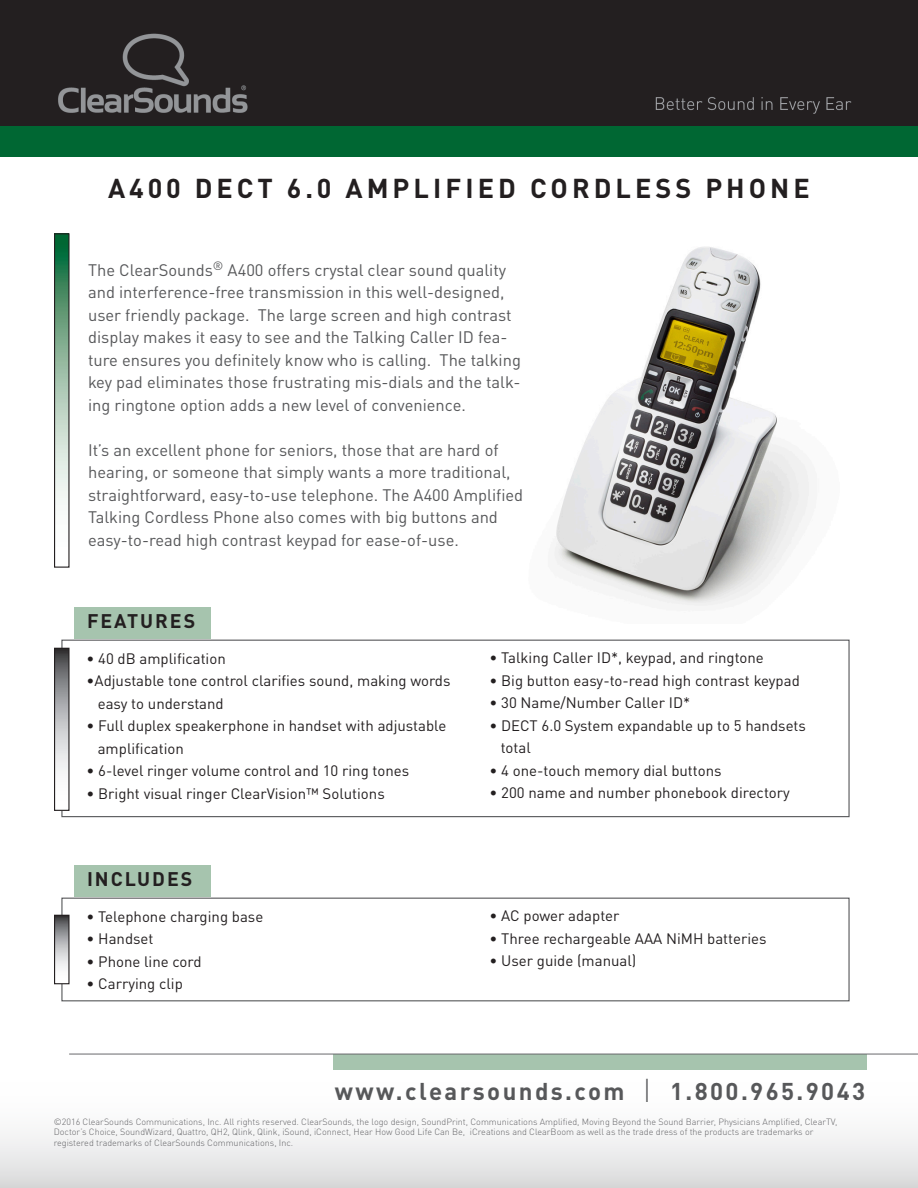
<style>
.page{position:relative;width:918px;height:1188px;background:#fff}
.page>*{position:absolute;margin:0;border:0;box-sizing:border-box;transform-origin:0 0}
.t1{font:700 27px "DINOT";letter-spacing:.15em;color:#231f20}
.t2{font:700 24px "DINOT";letter-spacing:.1em;color:#57585a}
.t3{font:700 19.5px "DINOT";letter-spacing:.1em;color:#231f20}
.t4{font:16.5px/22.5px "DINOT";color:#57585a}
.t5{font:15px/22.5px "DINOT";color:#231f20}
.t6{font:300 9px/10.5px "DINOT";color:#636366}
.s1{font-weight:300;font-size:27px}
</style>
<div class="page">
<div style="left:75px;top:607px;width:136px;height:32px;background:#a6c4ae"></div>
<div style="left:61px;top:640px;width:789px;height:177px;border:1px solid #57585a"></div>
<div style="left:0;top:0;width:918px;height:126px;background:#231f20"></div>
<div style="left:0;top:126px;width:918px;height:31px;background:#006733"></div>
<div style="left:0;top:1075px;width:918px;height:113px;background:linear-gradient(to bottom,#fff,#dededf)"></div>
<svg style="left:56px;top:235px;width:12px;height:270px;background:#8db79e"></svg>
<div style="left:54px;top:233px;width:16px;height:335px;border:1px solid #231f20"></div>
<svg style="left:56px;top:650px;width:12px;height:159px"></svg>
<div style="left:54px;top:648px;width:16px;height:163px;border:1px solid #231f20"></div>
<div style="left:334px;top:1055px;width:533px;height:15px;background:#a6c4ae"></div>
<hr style="left:69px;top:1054px;width:849px;height:1px;background:#69696c">
<img style="left:554px;top:247px;width:255px;height:359px">
<div style="left:75px;top:865px;width:136px;height:32px;background:#a6c4ae"></div>
<div style="left:61px;top:898px;width:789px;height:103px;border:1px solid #57585a"></div>
<svg style="left:56px;top:917px;width:12px;height:65px"></svg>
<div style="left:54px;top:915px;width:16px;height:69px;border:1px solid #231f20"></div>
<h1 class="t1" style="left:108px;top:170px;width:703px">A400 DECT 6.0 AMPLIFIED CORDLESS PHONE</h1>
<p class="t4" style="left:88px;top:258px;width:434px">The ClearSounds<sup>®</sup> A400 offers crystal clear sound quality and interference-free transmission in this well-designed, user friendly package. The large screen and high contrast display makes it easy to see and the Talking Caller ID fea&shy;ture ensures you definitely know who is calling. The talking key pad eliminates those frustrating mis-dials and the talk&shy;ing ringtone option adds a new level of convenience.</p>
<p class="t4" style="left:88px;top:438px;width:437px">It’s an excellent phone for seniors, those that are hard of hearing, or someone that simply wants a more traditional, straightforward, easy-to-use telephone. The A400 Amplified Talking Cordless Phone also comes with big buttons and easy-to-read high contrast keypad for ease-of-use.</p>
<p class="t3" style="left:87px;top:608px;width:110px">FEATURES</p>
<p class="t5" style="left:87px;top:647px;width:141px">• 40 dB amplification</p>
<p class="t5" style="left:98px;top:669px;width:354px;text-indent:-11px">•Adjustable tone control clarifies sound, making words easy to understand</p>
<p class="t5" style="left:98px;top:714px;width:350px;text-indent:-11px">• Full duplex speakerphone in handset with adjustable amplification</p>
<p class="t5" style="left:87px;top:759px;width:324px">• 6-level ringer volume control and 10 ring tones</p>
<p class="t5" style="left:87px;top:782px;width:300px">• Bright visual ringer ClearVision™ Solutions</p>
<p class="t3" style="left:87px;top:866px;width:107px">INCLUDES</p>
<p class="t5" style="left:87px;top:905px;width:178px">• Telephone charging base</p>
<p class="t5" style="left:87px;top:927px;width:69px">• Handset</p>
<p class="t5" style="left:87px;top:950px;width:117px">• Phone line cord</p>
<p class="t5" style="left:87px;top:972px;width:98px">• Carrying clip</p>
<p class="t5" style="left:490px;top:646px;width:276px">• Talking Caller ID*, keypad, and ringtone</p>
<p class="t5" style="left:490px;top:669px;width:312px">• Big button easy-to-read high contrast keypad</p>
<p class="t5" style="left:490px;top:691px;width:202px">• 30 Name/Number Caller ID*</p>
<p class="t5" style="left:501px;top:714px;width:307px;text-indent:-11px">• DECT 6.0 System expandable up to 5 handsets total</p>
<p class="t5" style="left:490px;top:759px;width:234px">• 4 one-touch memory dial buttons</p>
<p class="t5" style="left:490px;top:781px;width:302px">• 200 name and number phonebook directory</p>
<p class="t5" style="left:490px;top:904px;width:132px">• AC power adapter</p>
<p class="t5" style="left:490px;top:927px;width:279px">• Three rechargeable AAA NiMH batteries</p>
<p class="t5" style="left:490px;top:949px;width:148px">• User guide (manual)</p>
<h2 class="t2" style="left:335px;top:1075px;width:532px">www.clearsounds.com <span class="s1">|</span> 1.800.965.9043</h2>
<p class="t6" style="left:54px;top:1116px;width:785px">©2016 ClearSounds Communications, Inc. All rights reserved. ClearSounds, the logo design, SoundPrint, Communications Amplified, Moving Beyond the Sound Barrier, Physicians Amplified, ClearTV,<br>Doctor’s Choice, SoundWizard, Quattro, QH2, Qlink, Qlink, iSound, iConnect, Hear How Good Life Can Be, iCreations and ClearBoom as well as the trade dress of the products are trademarks or registered trademarks of ClearSounds Communications, Inc.</p>
</div>
